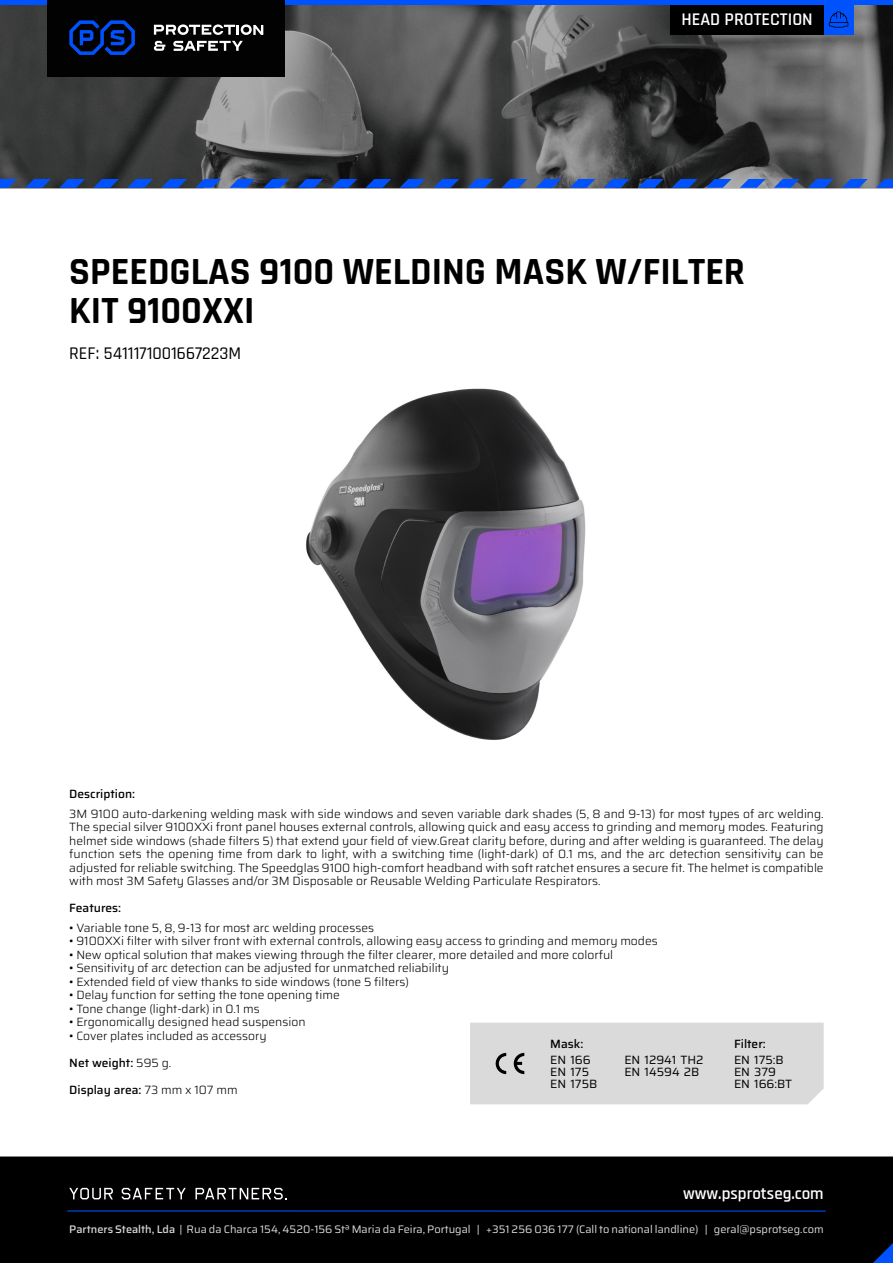
<style>
.page{position:relative;width:893px;height:1263px;background:#fff}
.page>*{position:absolute;margin:0;border:0;box-sizing:border-box;transform-origin:0 0}
.t1{font:700 38.85px/38.8px "Rajdhani";color:#000}
.t2{font:500 18px "Rajdhani";color:#000}
.t3{font:600 18px "Rajdhani";color:#fff}
.t4{font:600 16.95px "Rajdhani";color:#fff}
.t5{font:300 12px/13.5px "Saira";color:#000;text-align:justify}
.t6{font:500 12px "Saira";color:#000}
.t7{font:12px/12px "Saira";color:#000}
.t8{font:10.95px "Saira";color:#dadada}
.s1{font-weight:300}
.s2{font-weight:500}
</style>
<div class="page">
<div style="left:0;top:1156px;width:893px;height:107px;background:#000"></div>
<img style="left:0;top:5px;width:893px;height:183px">
<svg style="left:69px;top:1188px;width:44px;height:11px"></svg>
<svg style="left:122px;top:1188px;width:64px;height:11px"></svg>
<svg style="left:195px;top:1188px;width:92px;height:11px"></svg>
<hr style="left:67px;top:1210px;width:759px;height:1px;background:#0052ff">
<div style="left:0;top:0;width:893px;height:5px;background:#0052ff"></div>
<div style="left:47px;top:0;width:238px;height:76px;background:#020202"></div>
<svg style="left:154px;top:41px;width:11px;height:10px"></svg>
<svg style="left:154px;top:24px;width:109px;height:11px"></svg>
<svg style="left:173px;top:41px;width:70px;height:10px"></svg>
<svg style="left:69px;top:20px;width:66px;height:35px"></svg>
<div style="left:670px;top:5px;width:154px;height:29px;background:#000"></div>
<div style="left:824px;top:5px;width:29px;height:29px;background:#0052ff"></div>
<svg style="left:829px;top:12px;width:19px;height:16px"></svg>
<svg style="left:873px;top:1243px;width:20px;height:20px"></svg>
<svg style="left:0;top:179px;width:17px;height:9px"></svg>
<svg style="left:263px;top:179px;width:26px;height:9px"></svg>
<svg style="left:536px;top:179px;width:25px;height:9px"></svg>
<svg style="left:740px;top:179px;width:26px;height:9px"></svg>
<svg style="left:127px;top:179px;width:26px;height:9px"></svg>
<svg style="left:399px;top:179px;width:26px;height:9px"></svg>
<svg style="left:672px;top:179px;width:26px;height:9px"></svg>
<svg style="left:876px;top:179px;width:17px;height:9px"></svg>
<svg style="left:59px;top:179px;width:26px;height:9px"></svg>
<svg style="left:331px;top:179px;width:26px;height:9px"></svg>
<svg style="left:604px;top:179px;width:25px;height:9px"></svg>
<svg style="left:808px;top:179px;width:26px;height:9px"></svg>
<svg style="left:195px;top:179px;width:26px;height:9px"></svg>
<svg style="left:468px;top:179px;width:25px;height:9px"></svg>
<svg style="left:25px;top:179px;width:26px;height:9px"></svg>
<svg style="left:297px;top:179px;width:26px;height:9px"></svg>
<svg style="left:570px;top:179px;width:25px;height:9px"></svg>
<svg style="left:774px;top:179px;width:26px;height:9px"></svg>
<svg style="left:161px;top:179px;width:26px;height:9px"></svg>
<svg style="left:434px;top:179px;width:25px;height:9px"></svg>
<svg style="left:706px;top:179px;width:26px;height:9px"></svg>
<svg style="left:93px;top:179px;width:26px;height:9px"></svg>
<svg style="left:365px;top:179px;width:26px;height:9px"></svg>
<svg style="left:638px;top:179px;width:25px;height:9px"></svg>
<svg style="left:842px;top:179px;width:26px;height:9px"></svg>
<svg style="left:229px;top:179px;width:26px;height:9px"></svg>
<svg style="left:502px;top:179px;width:25px;height:9px"></svg>
<div style="left:470px;top:1023px;width:354px;height:81px;background:#dadada"></div>
<img style="left:306px;top:388px;width:280px;height:352px">
<h2 class="t3" style="left:681px;top:8px;width:133px">HEAD PROTECTION</h2>
<h1 class="t1" style="left:69px;top:254px;width:677px">SPEEDGLAS 9100 WELDING MASK W/FILTER<br>KIT 9100XXI</h1>
<h2 class="t2" style="left:69px;top:342px;width:174px">REF: 5411171001667223M</h2>
<p class="t6" style="left:69px;top:785px;width:67px">Description:</p>
<p class="t5" style="left:69px;top:807px;width:756px">3M 9100 auto-darkening welding mask with side windows and seven variable dark shades (5, 8 and 9-13) for most types of arc welding.<br>The special silver 9100XXi front panel houses external controls, allowing quick and easy access to grinding and memory modes. Featuring helmet side windows (shade filters 5) that extend your field of view.Great clarity before, during and after welding is guaranteed. The delay function sets the opening time from dark to light, with a switching time (light-dark) of 0.1 ms, and the arc detection sensitivity can be adjusted for reliable switching. The Speedglas 9100 high-comfort headband with soft ratchet ensures a secure fit. The helmet is compatible with most 3M Safety Glasses and/or 3M Disposable or Reusable Welding Particulate Respirators.</p>
<p class="t6" style="left:69px;top:899px;width:53px">Features:</p>
<p class="t5" style="left:69px;top:921px;width:306px">• Variable tone 5, 8, 9-13 for most arc welding processes</p>
<p class="t5" style="left:69px;top:934px;width:590px">• 9100XXi filter with silver front with external controls, allowing easy access to grinding and memory modes</p>
<p class="t5" style="left:69px;top:948px;width:545px">• New optical solution that makes viewing through the filter clearer, more detailed and more colorful</p>
<p class="t5" style="left:69px;top:961px;width:381px">• Sensitivity of arc detection can be adjusted for unmatched reliability</p>
<p class="t5" style="left:69px;top:975px;width:341px">• Extended field of view thanks to side windows (tone 5 filters)</p>
<p class="t5" style="left:69px;top:988px;width:272px">• Delay function for setting the tone opening time</p>
<p class="t5" style="left:69px;top:1002px;width:192px">• Tone change (light-dark) in 0.1 ms</p>
<p class="t5" style="left:69px;top:1015px;width:238px">• Ergonomically designed head suspension</p>
<p class="t5" style="left:69px;top:1029px;width:199px">• Cover plates included as accessory</p>
<p class="t6" style="left:69px;top:1053px;width:103px">Net weight: <span class="s1">595 g.</span></p>
<p class="t6" style="left:69px;top:1080px;width:170px">Display area: <span class="s1">73 mm x 107 mm</span></p>
<p class="t6" style="left:550px;top:1034px;width:35px">Mask:</p>
<p class="t7" style="left:550px;top:1054px;width:48px">EN 166<br>EN 175<br>EN 175B</p>
<p class="t7" style="left:624px;top:1054px;width:81px">EN 12941 TH2<br>EN 14594 2B</p>
<p class="t6" style="left:734px;top:1034px;width:33px">Filter:</p>
<p class="t7" style="left:734px;top:1054px;width:60px">EN 175:B<br>EN 379<br>EN 166:BT</p>
<h3 class="t4" style="left:683px;top:1183px;width:142px">www.psprotseg.com</h3>
<p class="t8" style="left:69px;top:1221px;width:756px"><span class="s2">Partners Stealth, Lda</span> | Rua da Charca 154, 4520-156 Stª Maria da Feira, Portugal | +351 256 036 177 (Call to national landline) | geral@psprotseg.com</p>
</div>
